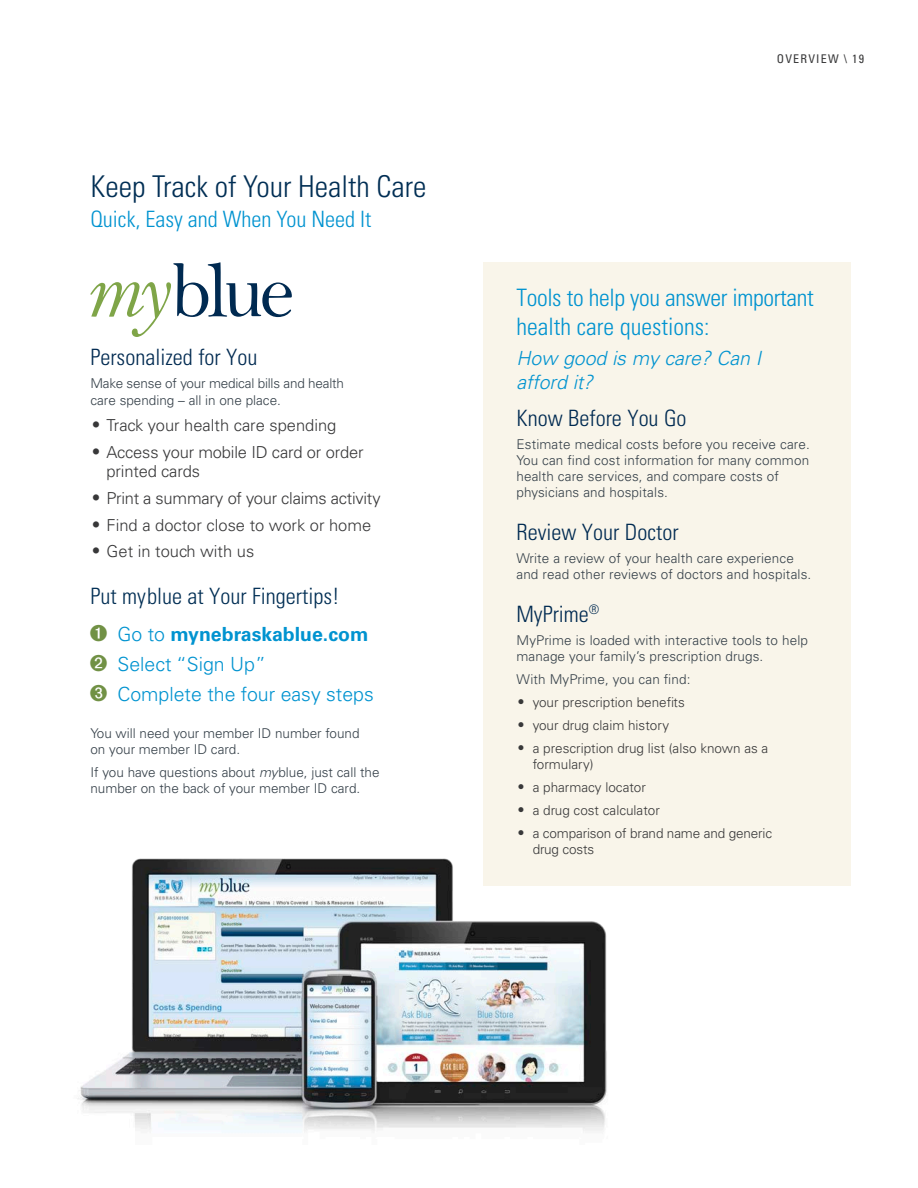
<style>
.page{position:relative;width:918px;height:1188px;background:#fff}
.page>*{position:absolute;margin:0;border:0;box-sizing:border-box;transform-origin:0 0}
.Heading{font:300 condensed 30px "Univers LT Std";color:#002e54}
.t1{font:300 condensed 24px/28.8px "Univers LT Std";letter-spacing:-.015em;color:#0093d0}
.t2{font:300 condensed 22.5px "Univers LT Std";color:#002a51}
.t3{font:300 condensed 22.5px "Univers LT Std";color:#002e54}
.Heading-2{font:300 condensed 22.5px "Univers LT Std";color:#0093d0}
.t4{font:300 19.5px "Univers LT Std";color:#0093d0}
.t5{font:italic 300 19.5px/23.4px "Univers LT Std";letter-spacing:-.005em;color:#0093d0}
.t6{font:700 19.5px "Univers LT Std";color:#0093d0}
.t7{font:300 16.5px/19.8px "Univers LT Std";letter-spacing:-.01em;color:#383839}
.t8{font:300 13.5px/16.2px "Univers LT Std";letter-spacing:.01em;color:#354049}
.t9{font:300 13.5px/16.2px "Univers LT Std";color:#383839}
.t10{font:300 13.5px/16.2px "Univers LT Std";letter-spacing:-.015em;color:#354049}
.t11{font:condensed 12px "Univers LT Std";letter-spacing:.1em;color:#383839}
.s1{font-family:"Dingthings Normal";font-weight:400}
.s2{font-family:"Dingthing 2 Normal";font-weight:400;color:#719145}
.s3{font-weight:300}
.s4{font-style:italic}
</style>
<div class="page">
<div style="left:483px;top:262px;width:367px;height:624px;background:#f9f5ea"></div>
<svg style="left:90px;top:262px;width:202px;height:75px"></svg>
<img style="left:78px;top:858px;width:529px;height:275px">
<p class="Heading" style="left:90px;top:169px;width:337px">Keep Track of Your Health Care</p>
<p class="Heading-2" style="left:90px;top:206px;width:283px">Quick, Easy and When You Need It</p>
<p class="t2" style="left:90px;top:344px;width:169px">Personalized for You</p>
<p class="t10" style="left:90px;top:375px;width:255px">Make sense of your medical bills and health care spending – all in one place.</p>
<p class="t7" style="left:90px;top:415px;width:248px"><span class="s1">C</span> Track your health care spending</p>
<p class="t7" style="left:107px;top:442px;width:258px;text-indent:-16px"><span class="s1">C</span> Access your mobile ID card or order printed cards</p>
<p class="t7" style="left:90px;top:488px;width:292px"><span class="s1">C</span> Print a summary of your claims activity</p>
<p class="t7" style="left:90px;top:515px;width:282px"><span class="s1">C</span> Find a doctor close to work or home</p>
<p class="t7" style="left:90px;top:541px;width:165px"><span class="s1">C</span> Get in touch with us</p>
<p class="t3" style="left:90px;top:582px;width:251px">Put myblue at Your Fingertips!</p>
<p class="t6" style="left:90px;top:622px;width:280px"><span class="s2">A</span> <span class="s3">Go to</span> mynebraskablue.com</p>
<p class="t4" style="left:90px;top:652px;width:177px"><span class="s2">B</span> Select “Sign Up”</p>
<p class="t4" style="left:90px;top:682px;width:285px"><span class="s2">C</span> Complete the four easy steps</p>
<p class="t8" style="left:90px;top:725px;width:271px">You will need your member ID number found on your member ID card.</p>
<p class="t8" style="left:90px;top:764px;width:291px">If you have questions about <span class="s4">my</span>blue, just call the number on the back of your member ID card.</p>
<p class="t11" style="left:777px;top:51px;width:89px">OVERVIEW \ 19</p>
<p class="t1" style="left:516px;top:284px;width:299px">Tools to help you answer important health care questions:</p>
<p class="t5" style="left:516px;top:347px;width:246px">How good is my care? Can I afford it?</p>
<p class="t2" style="left:516px;top:404px;width:172px">Know Before You Go</p>
<p class="t8" style="left:516px;top:436px;width:295px">Estimate medical costs before you receive care.<br>You can find cost information for many common health care services, and compare costs of physicians and hospitals.</p>
<p class="t2" style="left:516px;top:519px;width:164px">Review Your Doctor</p>
<p class="t8" style="left:516px;top:550px;width:296px">Write a review of your health care experience and read other reviews of doctors and hospitals.</p>
<p class="t2" style="left:516px;top:600px;width:84px">MyPrime<sup>®</sup></p>
<p class="t8" style="left:516px;top:632px;width:293px">MyPrime is loaded with interactive tools to help manage your family’s prescription drugs.</p>
<p class="t8" style="left:516px;top:671px;width:176px">With MyPrime, you can find:</p>
<p class="t9" style="left:516px;top:694px;width:170px"><span class="s1">C</span> your prescription benefits</p>
<p class="t9" style="left:516px;top:717px;width:154px"><span class="s1">C</span> your drug claim history</p>
<p class="t9" style="left:533px;top:740px;width:237px;text-indent:-16px"><span class="s1">C</span> a prescription drug list (also known as a formulary)</p>
<p class="t9" style="left:516px;top:779px;width:131px"><span class="s1">C</span> a pharmacy locator</p>
<p class="t9" style="left:516px;top:802px;width:145px"><span class="s1">C</span> a drug cost calculator</p>
<p class="t9" style="left:533px;top:825px;width:241px;text-indent:-16px"><span class="s1">C</span> a comparison of brand name and generic drug costs</p>
</div>
